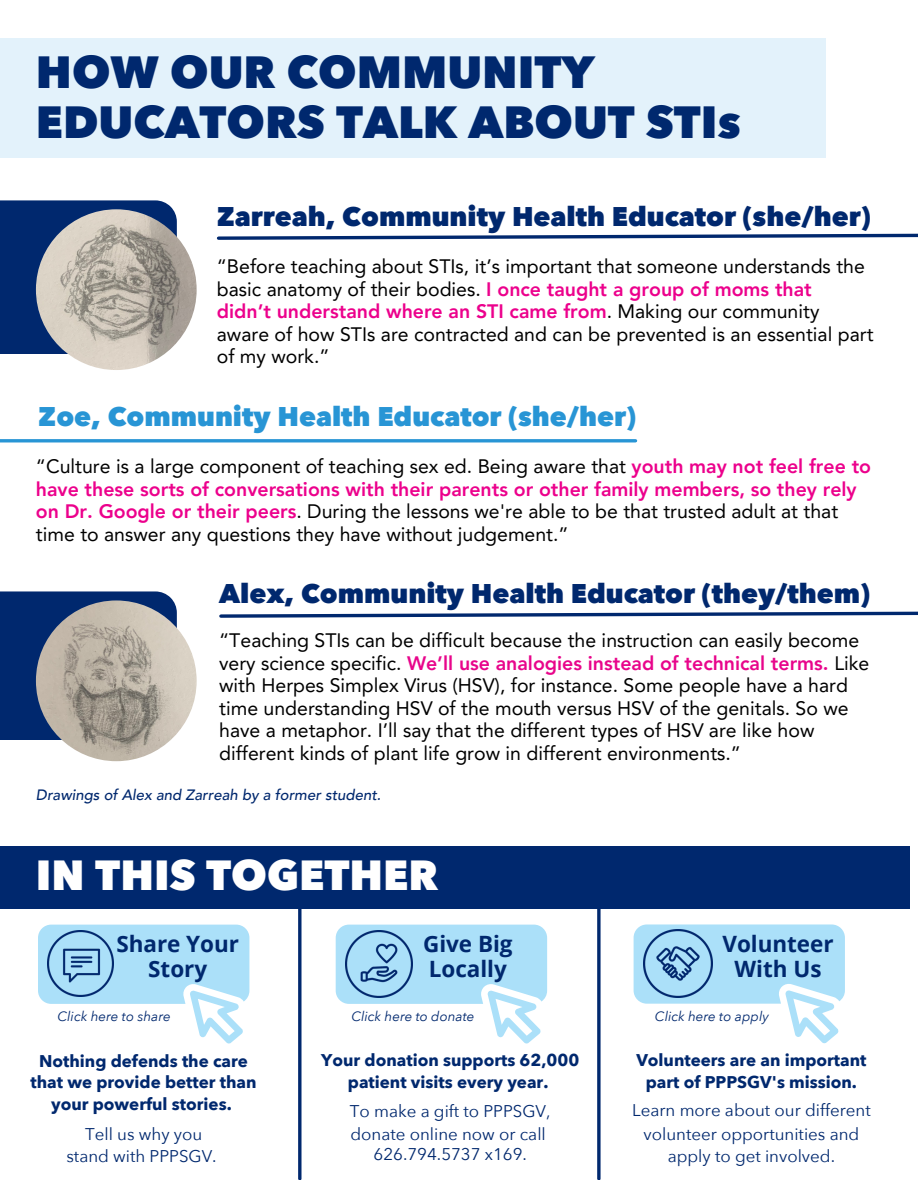
<style>
.page{position:relative;width:918px;height:1188px;background:#fff}
.page>*{position:absolute;margin:0;border:0;box-sizing:border-box;transform-origin:0 0}
.t1{font:800 45px/49.5px "Avenir Next";color:#00286e}
.t2{font:800 42px "Avenir Next";color:#fff}
.t3{font:800 27px "Avenir Next LT Pro";color:#00286e}
.t4{font:800 27px "Avenir Next LT Pro";color:#2895d5}
.t5{font:700 22.5px/24.8px "Open Sans";color:#00286e;text-align:center}
.t6{font:19.5px/22.5px "Avenir LT Pro";color:#000}
.t7{font:800 19.5px/22.5px "Avenir LT Pro";color:#ec008c}
.t8{font:700 16.95px/21.3px "Avenir Next";color:#00286e;text-align:center}
.t9{font:16.95px/22.5px "Avenir Next";color:#00286e;text-align:center}
.t10{font:italic 500 15px "Avenir LT Pro";color:#00286e}
.t11{font:italic 13.5px "Avenir Next";color:#00286e}
.s1{font-weight:800;color:#ec008c}
.s2{font-weight:400;color:#000}
.s3{font-weight:800;color:#e8058b}
</style>
<div class="page">
<div style="left:0;top:39px;width:826px;height:119px;background:#e3f2fb"></div>
<div style="left:0;top:200px;width:177px;height:154px;background:#00286e"></div>
<svg style="left:216px;top:233px;width:702px;height:7px"></svg>
<div style="left:0;top:591px;width:177px;height:149px;background:#00286e"></div>
<svg style="left:219px;top:611px;width:699px;height:7px"></svg>
<hr style="left:0;top:439px;width:636px;height:3px;background:#2895d5">
<img style="left:36px;top:209px;width:161px;height:161px;border-radius:50%">
<img style="left:36px;top:600px;width:161px;height:161px;border-radius:50%">
<svg style="left:597px;top:909px;width:4px;height:270px"></svg>
<svg style="left:298px;top:909px;width:4px;height:270px"></svg>
<div style="left:0;top:846px;width:918px;height:63px;background:#00286e"></div>
<svg style="left:634px;top:924px;width:211px;height:119px"></svg>
<svg style="left:38px;top:925px;width:211px;height:119px"></svg>
<svg style="left:336px;top:925px;width:211px;height:119px"></svg>
<img style="left:47px;top:930px;width:67px;height:67px">
<img style="left:345px;top:930px;width:68px;height:68px">
<img style="left:644px;top:929px;width:68px;height:69px">
<p class="t1" style="left:36px;top:49px;width:706px">HOW OUR COMMUNITY<br>EDUCATORS TALK ABOUT STIs</p>
<p class="t3" style="left:217px;top:199px;width:655px">Zarreah, Community Health Educator (she/her)</p>
<p class="t6" style="left:217px;top:257px;width:650px">“Before teaching about STIs, it’s important that someone understands the basic anatomy of their bodies. <span class="s1">I once taught a group of moms that</span></p>
<p class="t6" style="left:217px;top:302px;width:658px"><span class="s1">didn’t understand where an STI came from</span>. Making our community aware of how STIs are contracted and can be prevented is an essential part of my work.”</p>
<p class="t4" style="left:38px;top:399px;width:599px">Zoe, Community Health Educator (she/her)</p>
<p class="t7" style="left:36px;top:457px;width:837px"><span class="s2">“Culture is a large component of teaching sex ed. Being aware that</span> youth may not feel free to have these sorts of conversations with their parents or other family members, so they rely</p>
<p class="t6" style="left:36px;top:502px;width:804px"><span class="s1">on Dr. Google or their peers</span>. During the lessons we're able to be that trusted adult at that time to answer any questions they have without judgement.”</p>
<p class="t3" style="left:219px;top:577px;width:652px">Alex, Community Health Educator (they/them)</p>
<p class="t6" style="left:219px;top:631px;width:652px">“Teaching STIs can be difficult because the instruction can easily become very science specific. <span class="s3">We’ll use analogies instead of technical terms.</span> Like with Herpes Simplex Virus (HSV), for instance. Some people have a hard time understanding HSV of the mouth versus HSV of the genitals. So we have a metaphor. I’ll say that the different types of HSV are like how different kinds of plant life grow in different environments.”</p>
<p class="t10" style="left:36px;top:789px;width:347px">Drawings of Alex and Zarreah by a former student.</p>
<p class="t2" style="left:36px;top:848px;width:404px">IN THIS TOGETHER</p>
<p class="t5" style="left:116px;top:931px;width:124px">Share Your<br>Story</p>
<p class="t5" style="left:423px;top:931px;width:91px;text-align:left">Give Big<br>Locally</p>
<p class="t11" style="left:58px;top:1007px;width:115px">Click here to share</p>
<p class="t11" style="left:351px;top:1007px;width:125px">Click here to donate</p>
<p class="t8" style="left:31px;top:1051px;width:228px">Nothing defends the care that we provide better than your powerful stories.</p>
<p class="t8" style="left:321px;top:1049px;width:260px;line-height:22.5px">Your donation supports 62,000 patient visits every year.</p>
<p class="t9" style="left:350px;top:1101px;width:202px">To make a gift to PPPSGV,</p>
<p class="t9" style="left:350px;top:1123px;width:197px">donate online now or call</p>
<p class="t9" style="left:374px;top:1144px;width:155px">626.794.5737 x169.</p>
<p class="t9" style="left:66px;top:1123px;width:152px">Tell us why you stand with PPPSGV.</p>
<p class="t5" style="left:723px;top:931px;width:113px">Volunteer<br>With Us</p>
<p class="t11" style="left:655px;top:1007px;width:115px">Click here to apply</p>
<p class="t8" style="left:636px;top:1049px;width:232px;line-height:22.5px">Volunteers are an important part of PPPSGV's mission.</p>
<p class="t9" style="left:632px;top:1100px;width:240px">Learn more about our different</p>
<p class="t9" style="left:644px;top:1123px;width:217px">volunteer opportunities and</p>
<p class="t9" style="left:668px;top:1146px;width:169px">apply to get involved.</p>
</div>
